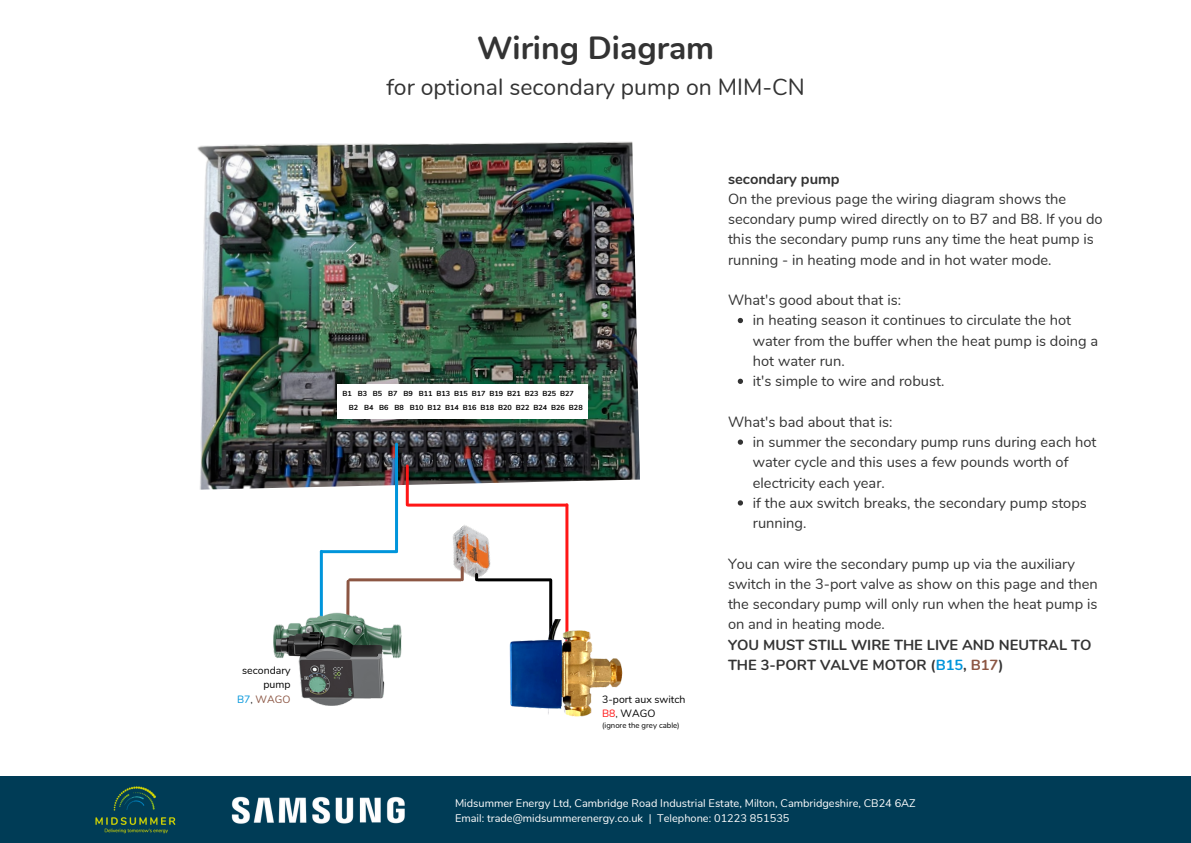
<style>
.page{position:relative;width:1191px;height:843px;background:#fff}
.page>*{position:absolute;margin:0;border:0;box-sizing:border-box;transform-origin:0 0}
.t1{font:700 32px "Nunito";color:#333}
.t2{font:23px "Nunito";color:#333}
.t3{font:14.6px/20.2px "Nunito";color:#333}
.t4{font:700 14.6px/20.2px "Nunito";color:#333}
.t5{font:11px/15px "Nunito";color:#fff}
.t6{font:10.5px/14.4px "Nunito";color:#000;text-align:right}
.t7{font:7.8px "Nunito";color:#000}
.t8{font:700 7.3px/13.6px "Nunito";color:#000}
.s1{color:#0095db}
.s2{color:#333}
.s3{color:#8c5643}
.s4{color:#ff1616}
</style>
<div class="page">
<img style="left:197px;top:141px;width:443px;height:348px">
<hr style="left:395px;top:444px;width:3px;height:107px;background:#0095db">
<hr style="left:321px;top:550px;width:75px;height:3px;background:#0095db">
<hr style="left:320px;top:551px;width:3px;height:79px;background:#0095db">
<hr style="left:349px;top:578px;width:111px;height:3px;background:#8c5643">
<svg style="left:346px;top:578px;width:5px;height:33px"></svg>
<img style="left:273px;top:611px;width:129px;height:94px">
<img style="left:435px;top:525px;width:69px;height:57px">
<svg style="left:460px;top:567px;width:3px;height:12px"></svg>
<hr style="left:478px;top:578px;width:72px;height:3px;background:#000">
<hr style="left:549px;top:580px;width:3px;height:95px;background:#000">
<svg style="left:475px;top:574px;width:3px;height:5px"></svg>
<hr style="left:408px;top:503px;width:158px;height:3px;background:#ff1616">
<hr style="left:565px;top:504px;width:3px;height:168px;background:#ff1616">
<img style="left:509px;top:619px;width:114px;height:98px">
<hr style="left:406px;top:466px;width:3px;height:39px;background:#ff1616">
<svg style="left:737px;top:318px;width:6px;height:5px"></svg>
<svg style="left:737px;top:378px;width:6px;height:6px"></svg>
<svg style="left:737px;top:439px;width:6px;height:5px"></svg>
<svg style="left:737px;top:500px;width:6px;height:5px"></svg>
<div style="left:337px;top:383px;width:250px;height:35px;background:#fff"></div>
<div style="left:0;top:776px;width:1190px;height:66px;background:#003c56"></div>
<img style="left:95px;top:786px;width:81px;height:48px">
<img style="left:231px;top:796px;width:174px;height:28px">
<p class="t6" style="left:237px;top:663px;width:55px">secondary pump<br><span class="s1">B7</span><span class="s2">,</span> <span class="s3">WAGO</span></p>
<h1 class="t1" style="left:477px;top:26px;width:239px">Wiring Diagram</h1>
<h2 class="t2" style="left:386px;top:71px;width:420px">for optional secondary pump on MIM-CN</h2>
<p class="t8" style="left:349px;top:386px;width:235px;text-indent:-6px">B1 B3 B5 B7 B9 B11 B13 B15 B17 B19 B21 B23 B25 B27<br>B2 B4 B6 B8 B10 B12 B14 B16 B18 B20 B22 B24 B26 B28</p>
<p class="t6" style="left:602px;top:691px;width:85px;text-align:left">3-port aux switch<br><span class="s4">B8</span><span class="s2">,</span> WAGO</p>
<p class="t7" style="left:602px;top:719px;width:79px">(ignore the grey cable)</p>
<p class="t4" style="left:728px;top:168px;width:113px">secondary pump</p>
<p class="t3" style="left:728px;top:189px;width:376px">On the previous page the wiring diagram shows the secondary pump wired directly on to B7 and B8. If you do this the secondary pump runs any time the heat pump is running - in heating mode and in hot water mode.</p>
<p class="t3" style="left:728px;top:290px;width:174px">What's good about that is:</p>
<p class="t3" style="left:752px;top:310px;width:347px">in heating season it continues to circulate the hot water from the buffer when the heat pump is doing a hot water run.<br>it's simple to wire and robust.</p>
<p class="t3" style="left:728px;top:411px;width:166px">What's bad about that is:</p>
<p class="t3" style="left:752px;top:432px;width:345px">in summer the secondary pump runs during each hot water cycle and this uses a few pounds worth of electricity each year.<br>if the aux switch breaks, the secondary pump stops running.</p>
<p class="t3" style="left:728px;top:553px;width:371px">You can wire the secondary pump up via the auxiliary switch in the 3-port valve as show on this page and then the secondary pump will only run when the heat pump is on and in heating mode.</p>
<p class="t4" style="left:728px;top:634px;width:365px">YOU MUST STILL WIRE THE LIVE AND NEUTRAL TO<br>THE 3-PORT VALVE MOTOR (<span class="s1">B15</span>, <span class="s3">B17</span>)</p>
<p class="t5" style="left:455px;top:796px;width:462px">Midsummer Energy Ltd, Cambridge Road Industrial Estate, Milton, Cambridgeshire, CB24 6AZ<br>Email: trade@midsummerenergy.co.uk | Telephone: 01223 851535</p>
</div>
